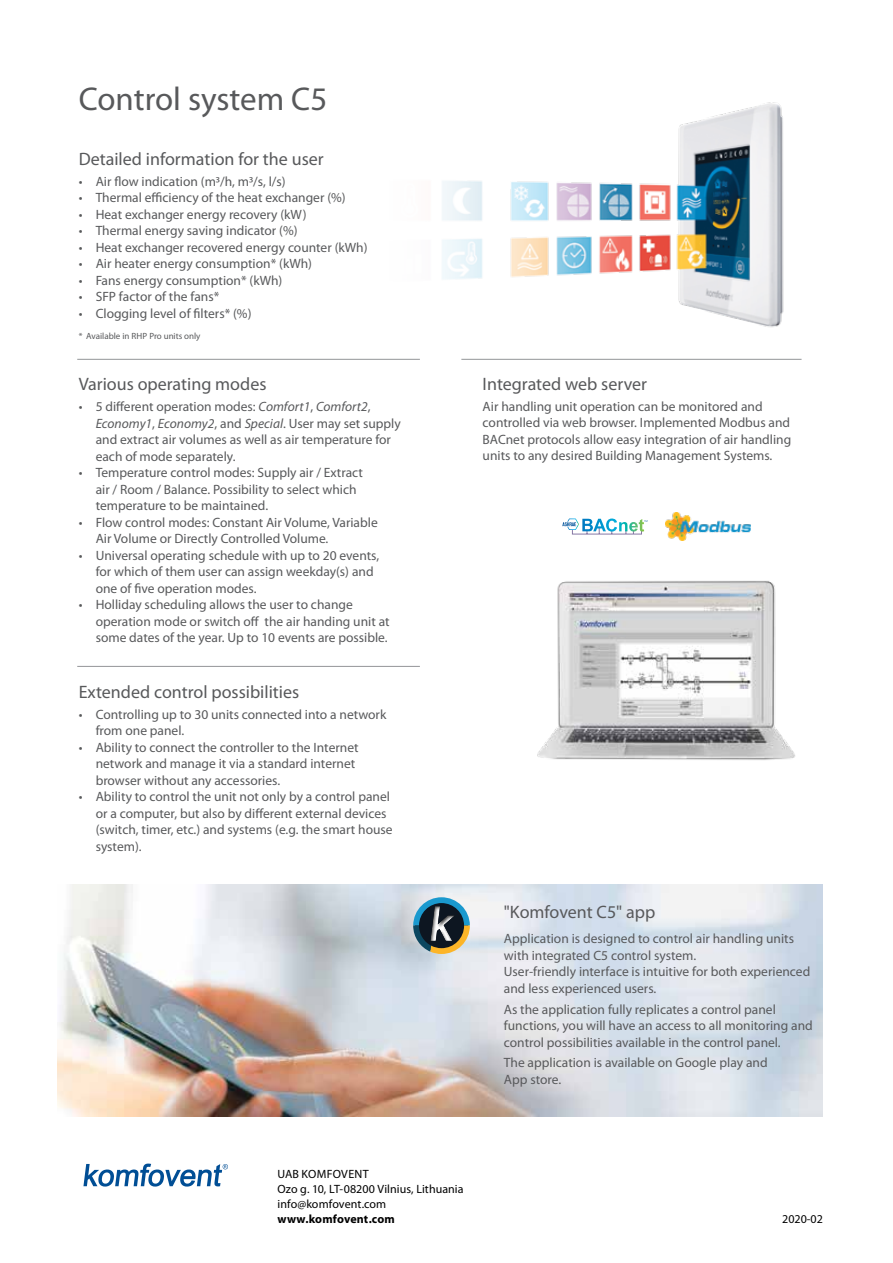
<style>
.page{position:relative;width:893px;height:1263px;background:#fff}
.page>*{position:absolute;margin:0;border:0;box-sizing:border-box;transform-origin:0 0}
.t1{font:33px "Myriad Pro";color:#58595b}
.t2{font:18px "Myriad Pro";color:#58595b}
.t3{font:13.5px/16.5px "Myriad Pro";color:#58595b}
.t4{font:12px/15px "Myriad Pro";letter-spacing:.005em;color:#000}
.t5{font:700 12px "Myriad Pro";letter-spacing:.01em;color:#000}
.t6{font:9px "Myriad Pro";color:#58595b}
.s1{font-style:italic}
</style>
<div class="page">
<img style="left:57px;top:884px;width:766px;height:232px">
<svg style="left:562px;top:518px;width:85px;height:16px"></svg>
<img style="left:665px;top:513px;width:85px;height:27px">
<img style="left:442px;top:102px;width:342px;height:225px">
<img style="left:537px;top:580px;width:258px;height:180px">
<svg style="left:83px;top:1163px;width:145px;height:23px"></svg>
<hr style="left:77px;top:359px;width:343px;height:1px;background:#939598">
<hr style="left:77px;top:666px;width:343px;height:1px;background:#939598">
<hr style="left:461px;top:359px;width:340px;height:1px;background:#939598">
<svg style="left:413px;top:897px;width:57px;height:57px;background:#738b89"></svg>
<div style="left:428px;top:904px;width:27px;height:38px;background:#000;opacity:.75"></div>
<h1 class="t1" style="left:79px;top:78px;width:250px">Control system C5</h1>
<h2 class="t2" style="left:79px;top:148px;width:247px">Detailed information for the user</h2>
<p class="t3" style="left:79px;top:173px;width:209px">• Air flow indication (m3/h, m3/s, l/s)</p>
<p class="t3" style="left:79px;top:189px;width:269px">• Thermal efficiency of the heat exchanger (%)</p>
<p class="t3" style="left:79px;top:206px;width:229px">• Heat exchanger energy recovery (kW)</p>
<p class="t3" style="left:79px;top:222px;width:220px">• Thermal energy saving indicator (%)</p>
<p class="t3" style="left:79px;top:239px;width:290px">• Heat exchanger recovered energy counter (kWh)</p>
<p class="t3" style="left:79px;top:255px;width:235px">• Air heater energy consumption* (kWh)</p>
<p class="t3" style="left:79px;top:272px;width:205px">• Fans energy consumption* (kWh)</p>
<p class="t3" style="left:79px;top:288px;width:142px">• SFP factor of the fans*</p>
<p class="t3" style="left:79px;top:305px;width:174px">• Clogging level of filters* (%)</p>
<p class="t6" style="left:79px;top:330px;width:123px">* Available in RHP Pro units only</p>
<h2 class="t2" style="left:79px;top:373px;width:189px">Various operating modes</h2>
<p class="t3" style="left:96px;top:398px;width:307px;text-indent:-17px">• 5 different operation modes: <span class="s1">Comfort1</span>, <span class="s1">Comfort2</span>, <span class="s1">Economy1</span>, <span class="s1">Economy2</span>, and <span class="s1">Special</span>. User may set supply and extract air volumes as well as air temperature for each of mode separately.</p>
<p class="t3" style="left:96px;top:464px;width:269px;text-indent:-17px">• Temperature control modes: Supply air / Extract air / Room / Balance. Possibility to select which temperature to be maintained.</p>
<p class="t3" style="left:96px;top:513px;width:284px;text-indent:-17px">• Flow control modes: Constant Air Volume, Variable<br>Air Volume or Directly Controlled Volume.</p>
<p class="t3" style="left:96px;top:547px;width:285px;text-indent:-17px">• Universal operating schedule with up to 20 events, for which of them user can assign weekday(s) and one of five operation modes.</p>
<p class="t3" style="left:96px;top:596px;width:295px;text-indent:-17px">• Holliday scheduling allows the user to change operation mode or switch off the air handing unit at some dates of the year. Up to 10 events are possible.</p>
<h2 class="t2" style="left:79px;top:681px;width:222px">Extended control possibilities</h2>
<p class="t3" style="left:96px;top:706px;width:292px;text-indent:-17px">• Controlling up to 30 units connected into a network from one panel.</p>
<p class="t3" style="left:96px;top:739px;width:264px;text-indent:-17px">• Ability to connect the controller to the Internet network and manage it via a standard internet browser without any accessories.</p>
<p class="t3" style="left:96px;top:788px;width:298px;text-indent:-17px">• Ability to control the unit not only by a control panel or a computer, but also by different external devices (switch, timer, etc.) and systems (e.g. the smart house system).</p>
<h2 class="t2" style="left:483px;top:373px;width:166px">Integrated web server</h2>
<p class="t3" style="left:483px;top:398px;width:310px">Аir handling unit operation can be monitored and controlled via web browser. Implemented Modbus and BACnet protocols allow easy integration of air handling units to any desired Building Management Systems.</p>
<h2 class="t2" style="left:504px;top:901px;width:153px">"Komfovent C5" app</h2>
<p class="t3" style="left:504px;top:930px;width:308px">Application is designed to control air handling units with integrated C5 control system.<br>User-friendly interface is intuitive for both experienced and less experienced users.</p>
<p class="t3" style="left:504px;top:1000px;width:310px">As the application fully replicates a control panel functions, you will have an access to all monitoring and control possibilities available in the control panel.</p>
<p class="t3" style="left:504px;top:1054px;width:265px">The application is available on Google play and<br>App store.</p>
<p class="t4" style="left:277px;top:1166px;width:188px">UAB KOMFOVENT<br>Ozo g. 10, LT-08200 Vilnius, Lithuania info@komfovent.com</p>
<p class="t5" style="left:277px;top:1211px;width:119px">www.komfovent.com</p>
<p class="t4" style="left:782px;top:1211px;width:42px">2020-02</p>
</div>
